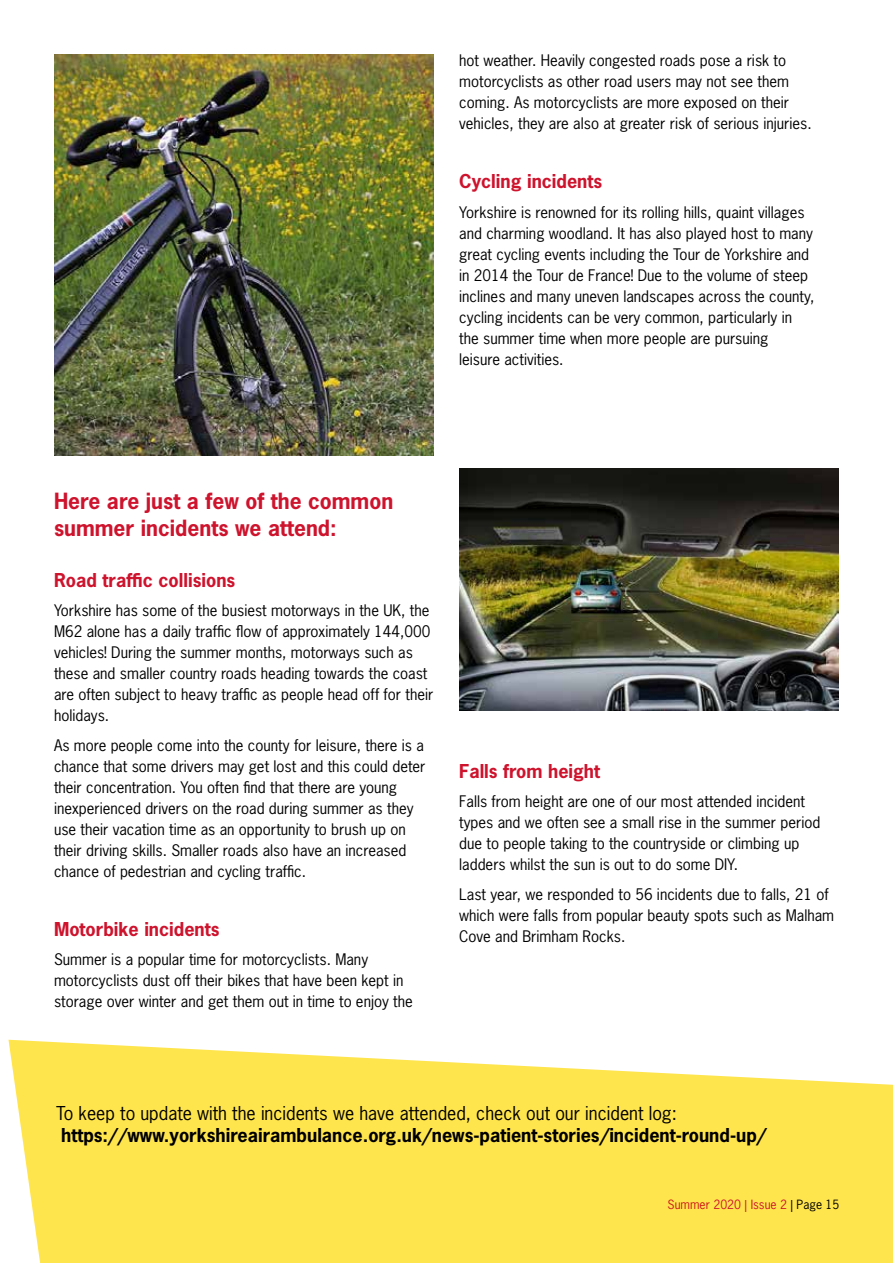
<style>
.page{position:relative;width:893px;height:1263px;background:#fff}
.page>*{position:absolute;margin:0;border:0;box-sizing:border-box;transform-origin:0 0}
.t1{font:700 21px/27px "News Gothic";color:#ce132d}
.t2{font:700 18px "News Gothic";color:#000}
.t3{font:700 18px "News Gothic";color:#ce132d}
.t4{font:18px "News Gothic";color:#000}
.t5{font:15px/21px "News Gothic";color:#000}
.t6{font:12px "News Gothic";color:#ce132d}
.s1{color:#cd1719}
.s2{color:#000}
</style>
<div class="page">
<img style="left:54px;top:54px;width:380px;height:402px">
<svg style="left:9px;top:1040px;width:884px;height:223px;background:#ffe861"></svg>
<img style="left:459px;top:468px;width:380px;height:242px">
<p class="t5" style="left:459px;top:50px;width:354px">hot weather. Heavily congested roads pose a risk to motorcyclists as other road users may not see them coming. As motorcyclists are more exposed on their vehicles, they are also at greater risk of serious injuries.</p>
<p class="t3" style="left:459px;top:169px;width:144px">Cycling incidents</p>
<p class="t5" style="left:459px;top:201px;width:357px">Yorkshire is renowned for its rolling hills, quaint villages and charming woodland. It has also played host to many great cycling events including the Tour de Yorkshire and in 2014 the Tour de France! Due to the volume of steep inclines and many uneven landscapes across the county, cycling incidents can be very common, particularly in the summer time when more people are pursuing<br>leisure activities.</p>
<h1 class="t1" style="left:54px;top:487px;width:341px">Here are just a few of the common summer incidents we attend:</h1>
<p class="t3" style="left:54px;top:568px;width:183px">Road traffic collisions</p>
<p class="t5" style="left:54px;top:600px;width:381px">Yorkshire has some of the busiest motorways in the UK, the M62 alone has a daily traffic flow of approximately 144,000 vehicles! During the summer months, motorways such as these and smaller country roads heading towards the coast are often subject to heavy traffic as people head off for their holidays.</p>
<p class="t5" style="left:54px;top:734px;width:373px">As more people come into the county for leisure, there is a chance that some drivers may get lost and this could deter their concentration. You often find that there are young inexperienced drivers on the road during summer as they use their vacation time as an opportunity to brush up on their driving skills. Smaller roads also have an increased chance of pedestrian and cycling traffic.</p>
<p class="t3" style="left:54px;top:917px;width:167px">Motorbike incidents</p>
<p class="t5" style="left:54px;top:949px;width:360px">Summer is a popular time for motorcyclists. Many motorcyclists dust off their bikes that have been kept in storage over winter and get them out in time to enjoy the</p>
<p class="t3" style="left:459px;top:759px;width:142px">Falls from height</p>
<p class="t5" style="left:459px;top:791px;width:363px">Falls from height are one of our most attended incident types and we often see a small rise in the summer period due to people taking to the countryside or climbing up ladders whilst the sun is out to do some DIY.</p>
<p class="t5" style="left:459px;top:883px;width:376px">Last year, we responded to 56 incidents due to falls, 21 of which were falls from popular beauty spots such as Malham<br>Cove and Brimham Rocks.</p>
<p class="t4" style="left:56px;top:1102px;width:623px">To keep to update with the incidents we have attended, check out our incident log:</p>
<p class="t2" style="left:61px;top:1123px;width:707px">https://www.yorkshireairambulance.org.uk/news-patient-stories/incident-round-up/</p>
<p class="t6" style="left:668px;top:1196px;width:173px"><span class="s1">Summer</span> 2020 | Issue 2 <span class="s2">| Page 15</span></p>
</div>
